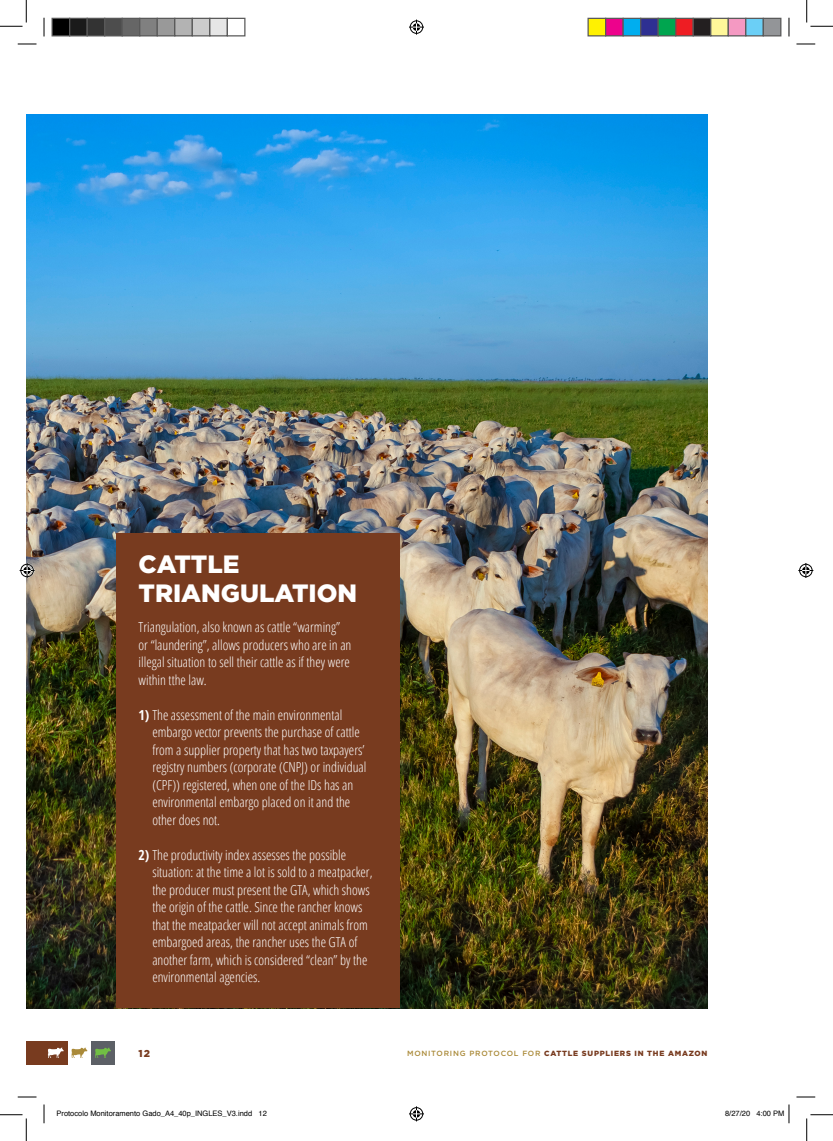
<style>
.page{position:relative;width:833px;height:1141px;background:#fff}
.page>*{position:absolute;margin:0;border:0;box-sizing:border-box;transform-origin:0 0}
.t1{font:900 25px "Gotham";color:#fff}
.t2{font:300 13.75px/17.5px "Open Sans Condensed";color:#fff}
.t3{font:900 10px "Gotham";color:#783b1f}
.t4{font:7.5px "Helvetica";color:#000}
.t5{font:900 7.5px "Gotham";letter-spacing:.1em;color:#783b1f}
.s1{font-weight:700}
.s2{font-weight:500;color:#aa8a39}
</style>
<div class="page">
<div style="left:91px;top:1041px;width:24px;height:23px;background:#5c6066"></div>
<div style="left:26px;top:1041px;width:42px;height:23px;background:#783b1f"></div>
<svg style="left:48px;top:1047px;width:16px;height:10px"></svg>
<svg style="left:95px;top:1047px;width:16px;height:10px"></svg>
<svg style="left:71px;top:1047px;width:16px;height:10px"></svg>
<img style="left:26px;top:115px;width:681px;height:893px">
<div style="left:116px;top:533px;width:284px;height:475px;background:#783b1f"></div>
<svg style="left:18px;top:43px;width:18px;height:2px"></svg>
<svg style="left:796px;top:43px;width:18px;height:2px"></svg>
<svg style="left:18px;top:1096px;width:18px;height:1px"></svg>
<svg style="left:796px;top:1096px;width:18px;height:1px"></svg>
<svg style="left:43px;top:18px;width:2px;height:18px"></svg>
<svg style="left:43px;top:1104px;width:2px;height:19px"></svg>
<svg style="left:788px;top:18px;width:1px;height:18px"></svg>
<svg style="left:0;top:0;width:27px;height:27px"></svg>
<svg style="left:0;top:1114px;width:27px;height:26px"></svg>
<svg style="left:806px;top:0;width:26px;height:27px"></svg>
<svg style="left:806px;top:1114px;width:26px;height:26px"></svg>
<svg style="left:409px;top:20px;width:15px;height:15px"></svg>
<svg style="left:409px;top:1106px;width:15px;height:15px"></svg>
<svg style="left:20px;top:563px;width:15px;height:15px"></svg>
<svg style="left:798px;top:563px;width:14px;height:15px"></svg>
<div style="left:52px;top:18px;width:18px;height:18px;background:#000"></div>
<div style="left:51px;top:18px;width:19px;height:18px;border:1px solid #595959"></div>
<div style="left:70px;top:18px;width:17px;height:18px;background:#1a1a1a"></div>
<div style="left:69px;top:18px;width:19px;height:18px;border:1px solid #595959"></div>
<div style="left:87px;top:18px;width:18px;height:18px;background:#333"></div>
<div style="left:86px;top:18px;width:19px;height:18px;border:1px solid #595959"></div>
<div style="left:105px;top:18px;width:17px;height:18px;background:#4d4d4d"></div>
<div style="left:104px;top:18px;width:19px;height:18px;border:1px solid #595959"></div>
<div style="left:122px;top:18px;width:18px;height:18px;background:#666"></div>
<div style="left:121px;top:18px;width:19px;height:18px;border:1px solid #595959"></div>
<div style="left:140px;top:18px;width:17px;height:18px;background:#808080"></div>
<div style="left:139px;top:18px;width:19px;height:18px;border:1px solid #595959"></div>
<div style="left:157px;top:18px;width:18px;height:18px;background:#999"></div>
<div style="left:156px;top:18px;width:19px;height:18px;border:1px solid #595959"></div>
<div style="left:175px;top:18px;width:17px;height:18px;background:#b3b3b3"></div>
<div style="left:174px;top:18px;width:19px;height:18px;border:1px solid #595959"></div>
<div style="left:192px;top:18px;width:18px;height:18px;background:#ccc"></div>
<div style="left:191px;top:18px;width:19px;height:18px;border:1px solid #595959"></div>
<div style="left:210px;top:18px;width:17px;height:18px;background:#e6e6e6"></div>
<div style="left:209px;top:18px;width:19px;height:18px;border:1px solid #595959"></div>
<div style="left:226px;top:18px;width:19px;height:18px;border:1px solid #595959"></div>
<div style="left:587px;top:18px;width:18px;height:18px;background:#fff101"></div>
<div style="left:587px;top:18px;width:19px;height:18px;border:1px solid #595959"></div>
<div style="left:605px;top:18px;width:17px;height:18px;background:#ed028c"></div>
<div style="left:604px;top:18px;width:19px;height:18px;border:1px solid #595959"></div>
<div style="left:622px;top:18px;width:18px;height:18px;background:#00aeef"></div>
<div style="left:622px;top:18px;width:19px;height:18px;border:1px solid #595959"></div>
<div style="left:640px;top:18px;width:17px;height:18px;background:#2e3092"></div>
<div style="left:639px;top:18px;width:19px;height:18px;border:1px solid #595959"></div>
<div style="left:657px;top:18px;width:18px;height:18px;background:#00a54f"></div>
<div style="left:657px;top:18px;width:19px;height:18px;border:1px solid #595959"></div>
<div style="left:675px;top:18px;width:17px;height:18px;background:#ee1d23"></div>
<div style="left:674px;top:18px;width:19px;height:18px;border:1px solid #595959"></div>
<div style="left:692px;top:18px;width:18px;height:18px;background:#231f20"></div>
<div style="left:692px;top:18px;width:19px;height:18px;border:1px solid #595959"></div>
<div style="left:710px;top:18px;width:17px;height:18px;background:#fff79a"></div>
<div style="left:709px;top:18px;width:19px;height:18px;border:1px solid #595959"></div>
<div style="left:727px;top:18px;width:18px;height:18px;background:#f499c2"></div>
<div style="left:727px;top:18px;width:19px;height:18px;border:1px solid #595959"></div>
<div style="left:745px;top:18px;width:17px;height:18px;background:#6bcff6"></div>
<div style="left:744px;top:18px;width:19px;height:18px;border:1px solid #595959"></div>
<div style="left:762px;top:18px;width:18px;height:18px;background:#939598"></div>
<div style="left:762px;top:18px;width:19px;height:18px;border:1px solid #595959"></div>
<svg style="left:788px;top:1104px;width:1px;height:19px"></svg>
<p class="t1" style="left:138px;top:546px;width:102px">CATTLE</p>
<p class="t1" style="left:138px;top:575px;width:220px">TRIANGULATION</p>
<p class="t2" style="left:138px;top:617px;width:203px">Triangulation, also known as cattle “warming”</p>
<p class="t2" style="left:138px;top:635px;width:214px;text-align:justify">or “laundering”, allows producers who are in an illegal situation to sell their cattle as if they were within tthe law.</p>
<p class="t2" style="left:152px;top:705px;width:215px;text-indent:-14px"><span class="s1">1)</span> The assessment of the main environmental embargo vector prevents the purchase of cattle from a supplier property that has two taxpayers’ registry numbers (corporate (CNPJ) or individual (CPF)) registered, when one of the IDs has an environmental embargo placed on it and the</p>
<p class="t2" style="left:152px;top:810px;width:69px">other does not.</p>
<p class="t2" style="left:152px;top:845px;width:221px;text-indent:-14px"><span class="s1">2)</span> The productivity index assesses the possible situation: at the time a lot is sold to a meatpacker, the producer must present the GTA, which shows the origin of the cattle. Since the rancher knows that the meatpacker will not accept animals from embargoed areas, the rancher uses the GTA of another farm, which is considered “clean” by the environmental agencies.</p>
<p class="t3" style="left:138px;top:1046px;width:13px">12</p>
<p class="t5" style="left:407px;top:1047px;width:301px"><span class="s2">MONITORING PROTOCOL FOR</span> CATTLE SUPPLIERS IN THE AMAZON</p>
<p class="t4" style="left:56px;top:1107px;width:212px">Protocolo Monitoramento Gado_A4_40p_INGLES_V3.indd 12</p>
<p class="t4" style="left:724px;top:1107px;width:61px">8/27/20 4:00 PM</p>
</div>
